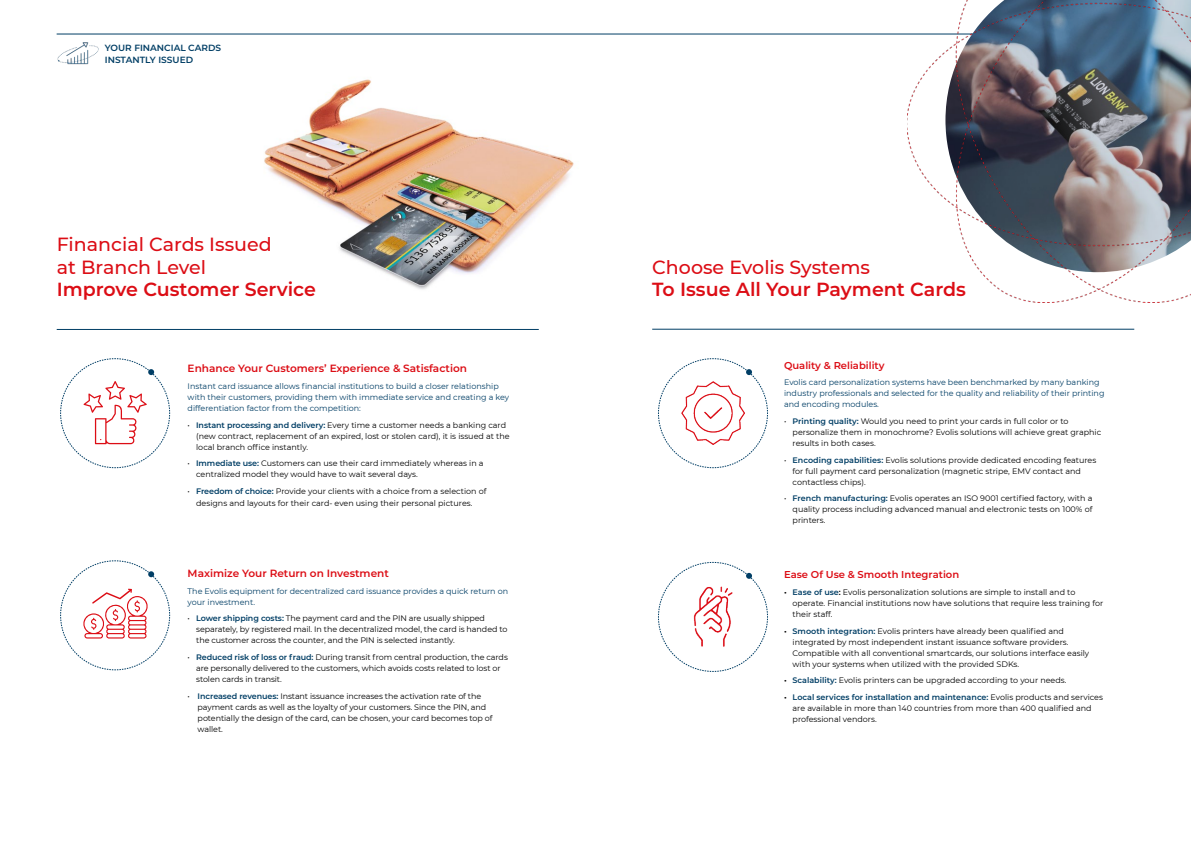
<style>
.page{position:relative;width:1191px;height:842px;background:#fff}
.page>*{position:absolute;margin:0;border:0;box-sizing:border-box;transform-origin:0 0}
.t1{font:500 19px/23px "Montserrat";color:#dc0d15}
.t2{font:600 19px "Montserrat";color:#dc0d15}
.t3{font:600 10.5px "Montserrat";color:#dc0d15}
.t4{font:600 10px "Montserrat";color:#dc0d15}
.t5{font:600 9px/12px "Montserrat";color:#003e65}
.t6{font:8px/11px "Montserrat";color:#000}
.t7{font:8px/11px "Montserrat";color:#003e65}
.s1{font-weight:600;color:#003e65}
.s2{font-weight:600}
</style>
<div class="page">
<img style="left:264px;top:79px;width:310px;height:211px">
<hr style="left:57px;top:34px;width:1077px;height:1px;background:#003e65">
<hr style="left:57px;top:329px;width:482px;height:1px;background:#003e65">
<hr style="left:652px;top:329px;width:482px;height:1px;background:#003e65">
<img style="left:57px;top:34px;width:43px;height:31px">
<img style="left:907px;top:0;width:284px;height:303px">
<svg style="left:60px;top:358px;width:110px;height:110px"></svg>
<svg style="left:658px;top:358px;width:110px;height:110px"></svg>
<svg style="left:60px;top:560px;width:110px;height:110px"></svg>
<svg style="left:658px;top:562px;width:110px;height:110px"></svg>
<img style="left:678px;top:580px;width:71px;height:71px">
<p class="t5" style="left:105px;top:41px;width:118px">YOUR FINANCIAL CARDS<br>INSTANTLY ISSUED</p>
<h1 class="t1" style="left:57px;top:232px;width:216px">Financial Cards Issued at Branch Level</h1>
<h1 class="t2" style="left:57px;top:276px;width:261px">Improve Customer Service</h1>
<h2 class="t3" style="left:188px;top:361px;width:281px">Enhance Your Customers’ Experience &amp; Satisfaction</h2>
<p class="t7" style="left:188px;top:380px;width:323px">Instant card issuance allows financial institutions to build a closer relationship with their customers, providing them with immediate service and creating a key differentiation factor from the competition:</p>
<p class="t6" style="left:196px;top:419px;width:315px;text-indent:-9px">• <span class="s1">Instant processing and delivery:</span> Every time a customer needs a banking card (new contract, replacement of an expired, lost or stolen card), it is issued at the local branch office instantly.</p>
<p class="t6" style="left:196px;top:458px;width:289px;text-indent:-9px">• <span class="s1">Immediate use:</span> Customers can use their card immediately whereas in a centralized model they would have to wait several days.</p>
<p class="t6" style="left:196px;top:485px;width:292px;line-height:12px;text-indent:-9px">• <span class="s1">Freedom of choice:</span> Provide your clients with a choice from a selection of designs and layouts for their card- even using their personal pictures.</p>
<h2 class="t3" style="left:188px;top:566px;width:203px">Maximize Your Return on Investment</h2>
<p class="t7" style="left:188px;top:585px;width:322px">The Evolis equipment for decentralized card issuance provides a quick return on your investment.</p>
<p class="t6" style="left:196px;top:612px;width:313px;text-indent:-9px">• <span class="s1">Lower shipping costs:</span> The payment card and the PIN are usually shipped separately, by registered mail. In the decentralized model, the card is handed to the customer across the counter, and the PIN is selected instantly.</p>
<p class="t6" style="left:196px;top:651px;width:313px;text-indent:-9px">• <span class="s1">Reduced risk of loss or fraud:</span> During transit from central production, the cards are personally delivered to the customers, which avoids costs related to lost or stolen cards in transit.</p>
<p class="t6" style="left:198px;top:690px;width:296px;text-indent:-10px">• <span class="s1">Increased revenues:</span> Instant issuance increases the activation rate of the payment cards as well as the loyalty of your customers. Since the PIN, and potentially the design of the card, can be chosen, your card becomes top of wallet.</p>
<h1 class="t1" style="left:652px;top:255px;width:219px">Choose Evolis Systems</h1>
<h1 class="t2" style="left:652px;top:276px;width:315px">To Issue All Your Payment Cards</h1>
<p class="t4" style="left:784px;top:358px;width:102px">Quality &amp; Reliability</p>
<p class="t7" style="left:784px;top:377px;width:322px">Evolis card personalization systems have been benchmarked by many banking industry professionals and selected for the quality and reliability of their printing and encoding modules.</p>
<p class="t6" style="left:792px;top:415px;width:310px;text-indent:-9px">• <span class="s1">Printing quality:</span> Would you need to print your cards in full color or to personalize them in monochrome? Evolis solutions will achieve great graphic results in both cases.</p>
<p class="t6" style="left:792px;top:454px;width:305px;text-indent:-9px">• <span class="s1">Encoding capabilities:</span> Evolis solutions provide dedicated encoding features for full payment card personalization (magnetic stripe, EMV contact and contactless chips).</p>
<p class="t6" style="left:792px;top:493px;width:301px;text-align:justify;text-indent:-9px">• <span class="s1">French manufacturing:</span> Evolis operates an ISO 9001 certified factory, with a quality process including advanced manual and electronic tests on 100% of printers.</p>
<p class="t4" style="left:784px;top:568px;width:177px">Ease Of Use &amp; Smooth Integration</p>
<p class="t6" style="left:792px;top:586px;width:312px;text-indent:-9px"><span class="s2">•</span> <span class="s1">Ease of use</span><span class="s2">:</span> Evolis personalization solutions are simple to install and to operate. Financial institutions now have solutions that require less training for their staff.</p>
<p class="t6" style="left:792px;top:625px;width:298px;text-indent:-9px"><span class="s2">•</span> <span class="s1">Smooth integration:</span> Evolis printers have already been qualified and integrated by most independent instant issuance software providers.<br>Compatible with all conventional smartcards, our solutions interface easily with your systems when utilized with the provided SDKs.</p>
<p class="t6" style="left:784px;top:675px;width:284px"><span class="s2">•</span> <span class="s1">Scalability:</span> Evolis printers can be upgraded according to your needs.</p>
<p class="t6" style="left:792px;top:691px;width:312px;text-indent:-9px"><span class="s2">•</span> <span class="s1">Local services for installation and maintenance:</span> Evolis products and services are available in more than 140 countries from more than 400 qualified and professional vendors.</p>
</div>
